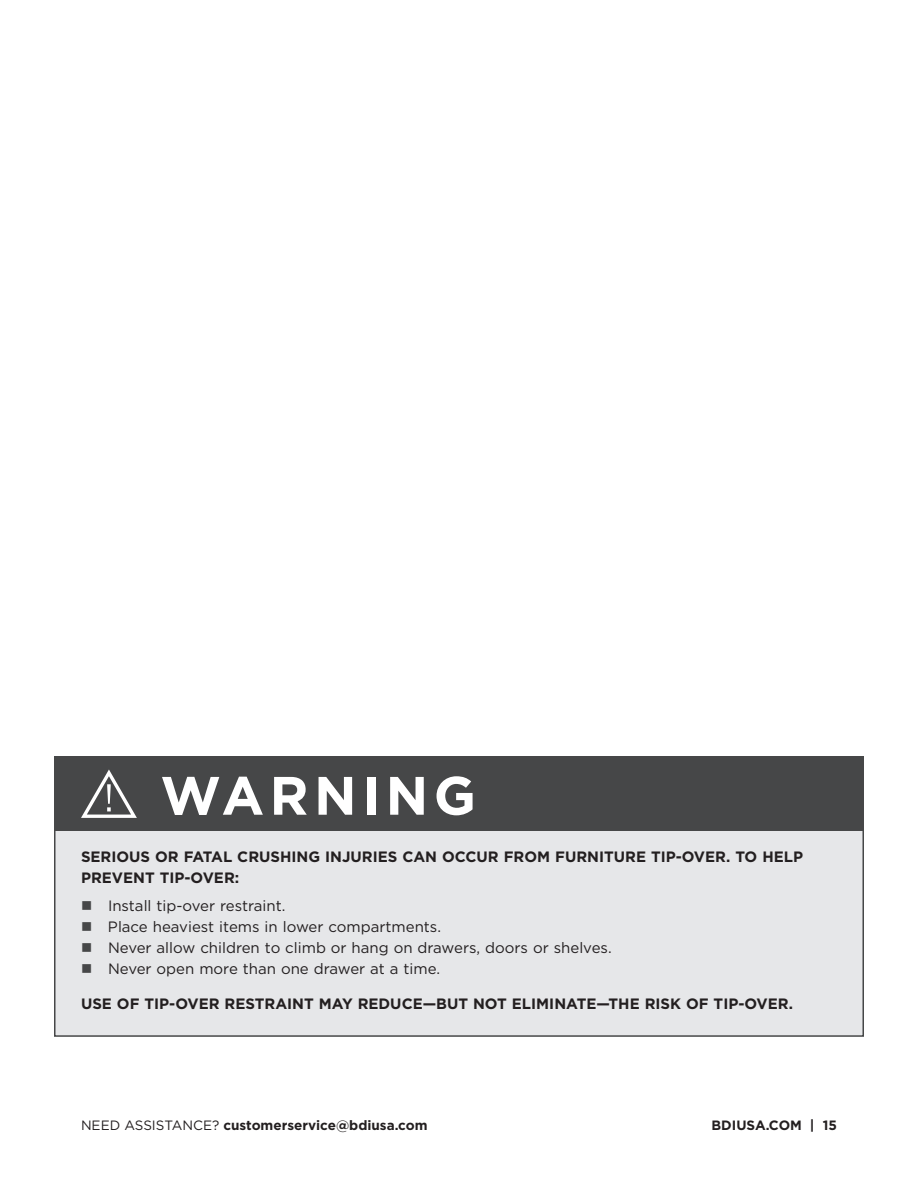
<style>
.page{position:relative;width:918px;height:1188px;background:#fff}
.page>*{position:absolute;margin:0;border:0;box-sizing:border-box;transform-origin:0 0}
.t1{font:700 54px "Gotham";letter-spacing:.1em;color:#fff}
.t2{font:15px "Gotham";color:#231f20}
.t3{font:700 15px/21px "Gotham";color:#231f20}
.t4{font:700 13.5px "Gotham";color:#231f20}
.s1{color:#464748}
.s2{font-weight:400}
</style>
<div class="page">
<div style="left:54px;top:756px;width:810px;height:281px;background:#e6e7e9;border:2px solid #464748"></div>
<div style="left:54px;top:756px;width:810px;height:74px;background:#464748"></div>
<svg style="left:81px;top:769px;width:56px;height:49px"></svg>
<p class="t1" style="left:160px;top:760px;width:317px">WARNING</p>
<p class="t3" style="left:81px;top:847px;width:724px">SERIOUS OR FATAL CRUSHING INJURIES CAN OCCUR FROM FURNITURE TIP-OVER. TO HELP<br>PREVENT TIP-OVER:</p>
<p class="t2" style="left:81px;top:896px;width:206px"><span class="s1">■</span> Install tip-over restraint.</p>
<p class="t2" style="left:81px;top:917px;width:362px"><span class="s1">■</span> Place heaviest items in lower compartments.</p>
<p class="t2" style="left:81px;top:938px;width:532px"><span class="s1">■</span> Never allow children to climb or hang on drawers, doors or shelves.</p>
<p class="t2" style="left:81px;top:959px;width:361px"><span class="s1">■</span> Never open more than one drawer at a time.</p>
<p class="t3" style="left:81px;top:993px;width:714px">USE OF TIP-OVER RESTRAINT MAY REDUCE—BUT NOT ELIMINATE—THE RISK OF TIP-OVER.</p>
<p class="t4" style="left:81px;top:1117px;width:348px"><span class="s2">NEED ASSISTANCE?</span> customerservice@bdiusa.com</p>
<p class="t4" style="left:712px;top:1117px;width:127px">BDIUSA.COM | 15</p>
</div>
